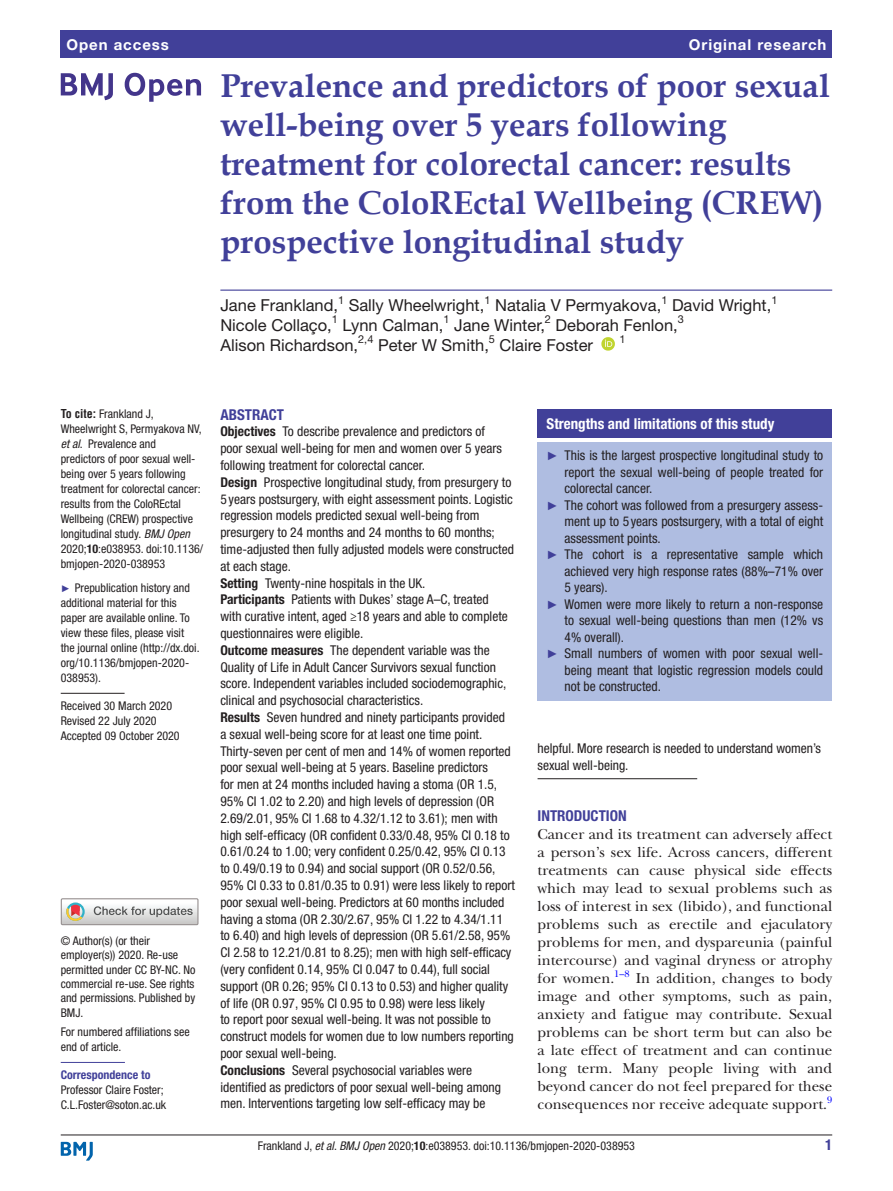
<style>
.page{position:relative;width:893px;height:1191px;background:#fff}
.page>*{position:absolute;margin:0;border:0;box-sizing:border-box;transform-origin:0 0}
.t1{font:700 33px/39px "Book Antiqua";color:#414099}
.t2{font:16.5px "Helvetica Neue LT Std";color:#231f20}
.t3{font:15px/18px "New Baskerville";color:#231f20;text-align:justify}
.t4{font:700 condensed 15px "Helvetica Neue LT Std";color:#fff}
.t5{font:700 15px "Helvetica Neue LT Std";letter-spacing:.065em;color:#fff}
.t6{font:700 condensed 15px "Helvetica Neue LT Std";color:#414099}
.t7{font:condensed 13.5px/16.8px "Helvetica Neue LT Std";color:#231f20}
.t8{font:condensed 12px/15px "Helvetica Neue LT Std";color:#231f20}
.t9{font:700 condensed 12px "Helvetica Neue LT Std";color:#414099}
.t10{font:10.95px "Helvetica Neue LT Std";color:#231f20}
.t11{font:9.9px "New Baskerville";color:#00f}
.s1{font-family:"Helvetica LT Std";font-weight:700}
.s2{font-style:italic}
.s3{font-weight:700}
.s4{font-family:"Arial";font-stretch:normal;font-size:9.75px;color:#414099}
.s5{font-family:"Arial";font-stretch:normal;font-size:12px;color:#414099}
</style>
<div class="page">
<hr style="left:61px;top:1134px;width:771px;height:1px;background:#231f20">
<svg style="left:61px;top:1141px;width:32px;height:19px"></svg>
<div style="left:61px;top:31px;width:771px;height:27px;background:#414099"></div>
<hr style="left:220px;top:289px;width:612px;height:2px;background:#414099">
<svg style="left:601px;top:337px;width:14px;height:14px"></svg>
<hr style="left:61px;top:693px;width:64px;height:1px;background:#231f20">
<hr style="left:61px;top:1062px;width:64px;height:1px;background:#414099">
<svg style="left:61px;top:73px;width:52px;height:27px"></svg>
<svg style="left:125px;top:73px;width:76px;height:29px"></svg>
<div style="left:61px;top:898px;width:138px;height:27px;border:1px solid #969090"></div>
<svg style="left:61px;top:898px;width:137px;height:26px"></svg>
<hr style="left:538px;top:778px;width:159px;height:1px;background:#231f20">
<div style="left:538px;top:409px;width:294px;height:29px;background:#414099"></div>
<div style="left:538px;top:442px;width:294px;height:258px;background:#afbde1"></div>
<p class="t5" style="left:66px;top:35px;width:104px">Open access</p>
<p class="t5" style="left:689px;top:35px;width:139px">Original research</p>
<h1 class="t1" style="left:220px;top:66px;width:611px">Prevalence and predictors of poor sexual well-being over 5 years following treatment for colorectal cancer: results from the ColoREctal Wellbeing (CREW) prospective longitudinal study</h1>
<p class="t2" style="left:220px;top:296px;width:119px">Jane Frankland,</p>
<p class="t10" style="left:338px;top:293px;width:8px">1</p>
<p class="t2" style="left:349px;top:296px;width:137px">Sally Wheelwright,</p>
<p class="t10" style="left:484px;top:293px;width:8px">1</p>
<p class="t2" style="left:495px;top:296px;width:168px">Natalia V Permyakova,</p>
<p class="t10" style="left:661px;top:293px;width:8px">1</p>
<p class="t2" style="left:672px;top:296px;width:101px">David Wright,</p>
<p class="t10" style="left:771px;top:293px;width:8px">1</p>
<p class="t2" style="left:220px;top:315px;width:113px">Nicole Collaço,</p>
<p class="t10" style="left:332px;top:313px;width:8px">1</p>
<p class="t2" style="left:343px;top:315px;width:102px">Lynn Calman,</p>
<p class="t10" style="left:443px;top:313px;width:8px">1</p>
<p class="t2" style="left:454px;top:315px;width:92px">Jane Winter,</p>
<p class="t10" style="left:545px;top:313px;width:8px">2</p>
<p class="t2" style="left:556px;top:315px;width:124px">Deborah Fenlon,</p>
<p class="t10" style="left:678px;top:313px;width:8px">3</p>
<p class="t2" style="left:220px;top:335px;width:139px">Alison Richardson,</p>
<p class="t10" style="left:358px;top:333px;width:17px">2,4</p>
<p class="t2" style="left:378px;top:335px;width:112px">Peter W Smith,</p>
<p class="t10" style="left:489px;top:333px;width:8px">5</p>
<p class="t2" style="left:500px;top:335px;width:95px">Claire Foster</p>
<p class="t10" style="left:619px;top:333px;width:8px">1</p>
<p class="t8" style="left:61px;top:406px;width:144px"><span class="s1">To cite:</span> Frankland J,<br>Wheelwright S, Permyakova NV, <span class="s2">et al</span>. Prevalence and predictors of poor sexual well&shy;being over 5 years following treatment for colorectal cancer: results from the ColoREctal<br>Wellbeing (CREW) prospective longitudinal study. <span class="s2">BMJ Open<br></span>2020;<span class="s3">10</span>:e038953. doi:10.1136/ bmjopen-2020-038953</p>
<p class="t8" style="left:61px;top:580px;width:140px"><span class="s4">►</span> Prepublication history and additional material for this paper are available online. To view these files, please visit the journal online (http://dx.doi. org/10.1136/bmjopen-2020-<br>038953).</p>
<p class="t8" style="left:61px;top:698px;width:120px">Received 30 March 2020<br>Revised 22 July 2020<br>Accepted 09 October 2020</p>
<p class="t8" style="left:61px;top:933px;width:136px;line-height:14.4px">© Author(s) (or their employer(s)) 2020. Re-use permitted under CC BY-NC. No commercial re-use. See rights and permissions. Published by<br>BMJ.</p>
<p class="t8" style="left:61px;top:1024px;width:130px">For numbered affiliations see end of article.</p>
<p class="t9" style="left:61px;top:1067px;width:91px">Correspondence to</p>
<p class="t8" style="left:61px;top:1082px;width:107px">Professor Claire Foster;<br>C.L.Foster@soton.ac.uk</p>
<p class="t6" style="left:220px;top:405px;width:65px">ABSTRACT</p>
<p class="t7" style="left:220px;top:423px;width:296px"><span class="s3">Objectives</span> To describe prevalence and predictors of<br>poor sexual well-being for men and women over 5 years following treatment for colorectal cancer.<br><span class="s3">Design</span> Prospective longitudinal study, from presurgery to 5 years postsurgery, with eight assessment points. Logistic regression models predicted sexual well-being from presurgery to 24 months and 24 months to 60 months; time-adjusted then fully adjusted models were constructed at each stage.<br><span class="s3">Setting</span> Twenty-nine hospitals in the UK.<br><span class="s3">Participants</span> Patients with Dukes’ stage A–C, treated<br>with curative intent, aged ≥18 years and able to complete questionnaires were eligible.<br><span class="s3">Outcome measures</span> The dependent variable was the Quality of Life in Adult Cancer Survivors sexual function score. Independent variables included sociodemographic, clinical and psychosocial characteristics.<br><span class="s3">Results</span> Seven hundred and ninety participants provided<br>a sexual well-being score for at least one time point.<br>Thirty-seven per cent of men and 14% of women reported poor sexual well-being at 5 years. Baseline predictors<br>for men at 24 months included having a stoma (OR 1.5, 95% CI 1.02 to 2.20) and high levels of depression (OR 2.69/2.01, 95% CI 1.68 to 4.32/1.12 to 3.61); men with high self-efficacy (OR confident 0.33/0.48, 95% CI 0.18 to 0.61/0.24 to 1.00; very confident 0.25/0.42, 95% CI 0.13 to 0.49/0.19 to 0.94) and social support (OR 0.52/0.56, 95% CI 0.33 to 0.81/0.35 to 0.91) were less likely to report poor sexual well-being. Predictors at 60 months included having a stoma (OR 2.30/2.67, 95% CI 1.22 to 4.34/1.11 to 6.40) and high levels of depression (OR 5.61/2.58, 95% CI 2.58 to 12.21/0.81 to 8.25); men with high self-efficacy (very confident 0.14, 95% CI 0.047 to 0.44), full social support (OR 0.26; 95% CI 0.13 to 0.53) and higher quality of life (OR 0.97, 95% CI 0.95 to 0.98) were less likely<br>to report poor sexual well-being. It was not possible to construct models for women due to low numbers reporting poor sexual well-being.<br><span class="s3">Conclusions</span> Several psychosocial variables were identified as predictors of poor sexual well-being among men. Interventions targeting low self-efficacy may be</p>
<p class="t4" style="left:547px;top:414px;width:229px">Strengths and limitations of this study</p>
<p class="t7" style="left:547px;top:447px;width:278px"><span class="s5">►</span> This is the largest prospective longitudinal study to</p>
<p class="t7" style="left:565px;top:463px;width:260px">report the sexual well-being of people treated for</p>
<p class="t7" style="left:565px;top:480px;width:89px">colorectal cancer.</p>
<p class="t7" style="left:547px;top:496px;width:278px"><span class="s5">►</span> The cohort was followed from a presurgery assess-</p>
<p class="t7" style="left:565px;top:513px;width:260px">ment up to 5 years postsurgery, with a total of eight</p>
<p class="t7" style="left:565px;top:529px;width:98px">assessment points.</p>
<p class="t7" style="left:547px;top:546px;width:278px"><span class="s5">►</span> The cohort is a representative sample which</p>
<p class="t7" style="left:565px;top:562px;width:260px">achieved very high response rates (88%–71% over</p>
<p class="t7" style="left:565px;top:579px;width:45px">5 years).</p>
<p class="t7" style="left:547px;top:595px;width:278px"><span class="s5">►</span> Women were more likely to return a non-response</p>
<p class="t7" style="left:565px;top:612px;width:260px">to sexual well-being questions than men (12% vs</p>
<p class="t7" style="left:565px;top:628px;width:61px">4% overall).</p>
<p class="t7" style="left:547px;top:645px;width:278px"><span class="s5">►</span> Small numbers of women with poor sexual well-</p>
<p class="t7" style="left:565px;top:661px;width:260px">being meant that logistic regression models could</p>
<p class="t7" style="left:565px;top:678px;width:98px">not be constructed.</p>
<p class="t7" style="left:538px;top:740px;width:285px">helpful. More research is needed to understand women’s sexual well-being.</p>
<p class="t6" style="left:538px;top:806px;width:91px">INTRODUCTION</p>
<p class="t3" style="left:538px;top:825px;width:296px">Cancer and its treatment can adversely affect a person’s sex life. Across cancers, different treatments can cause physical side effects which may lead to sexual problems such as loss of interest in sex (libido), and functional problems such as erectile and ejaculatory problems for men, and dyspareunia (painful intercourse) and vaginal dryness or atrophy for women.</p>
<p class="t11" style="left:614px;top:967px;width:17px">1–8</p>
<p class="t3" style="left:538px;top:969px;width:296px;text-indent:98px">In addition, changes to body image and other symptoms, such as pain, anxiety and fatigue may contribute. Sexual problems can be short term but can also be a late effect of treatment and can continue long term. Many people living with and beyond cancer do not feel prepared for these consequences nor receive adequate support.</p>
<p class="t11" style="left:827px;top:1093px;width:7px">9</p>
<p class="t8" style="left:258px;top:1137px;width:379px">Frankland J, <span class="s2">et al</span>. <span class="s2">BMJ Open</span> 2020;<span class="s3">10</span>:e038953. doi:10.1136/bmjopen-2020-038953</p>
<p class="t6" style="left:825px;top:1135px;width:9px">1</p>
</div>
